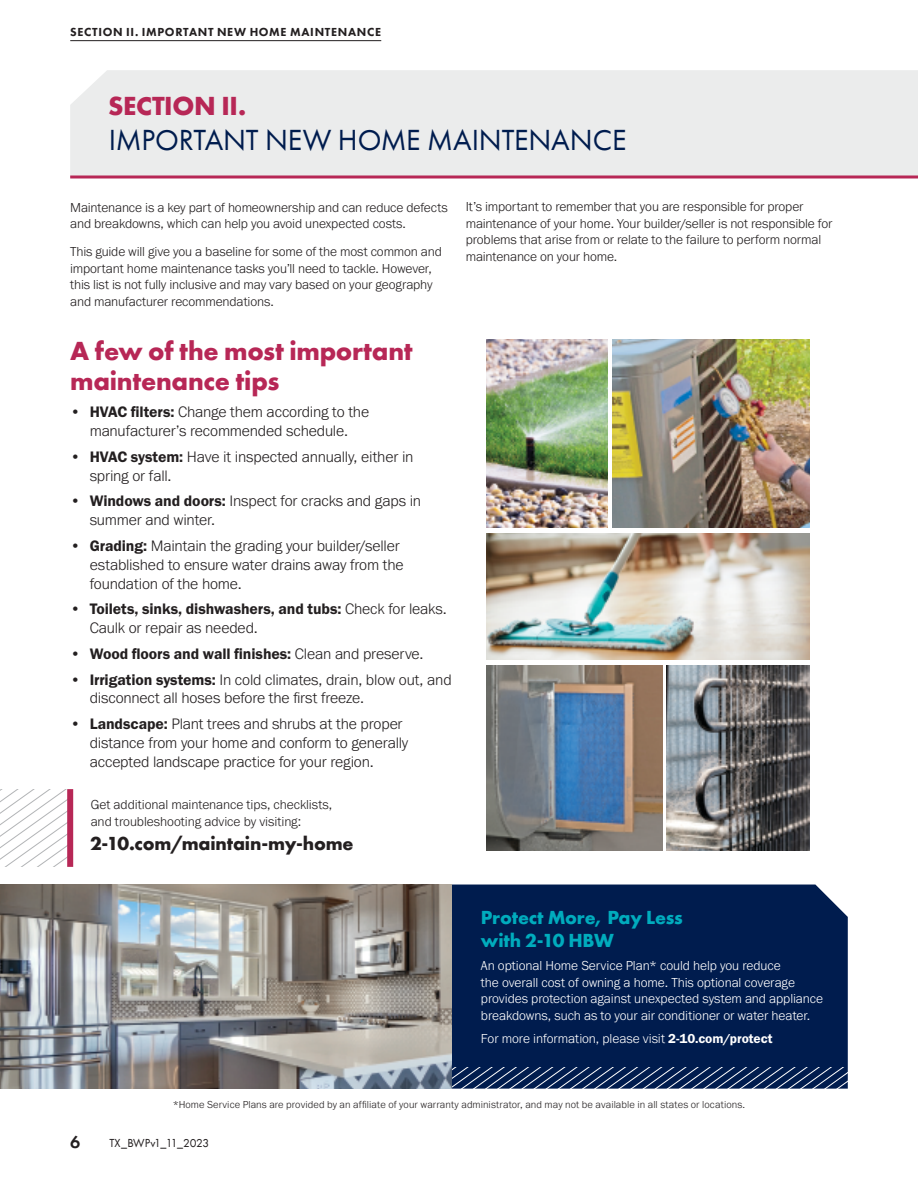
<style>
.page{position:relative;width:918px;height:1188px;background:#fff}
.page>*{position:absolute;margin:0;border:0;box-sizing:border-box;transform-origin:0 0}
.t1{font:30px "Futura PT";letter-spacing:-.005em;color:#001c4e}
.t2{font:700 27px/30px "Futura PT";letter-spacing:-.01em;color:#b72756}
.t3{font:700 19.5px/23.4px "Futura PT";letter-spacing:-.01em;color:#00acbd}
.t4{font:700 19.5px "Futura PT";letter-spacing:-.01em;color:#231f20}
.t5{font:600 18px "Futura PT";color:#231f20}
.t6{font:300 15.75px/18.9px "Franklin Gothic URW";letter-spacing:-.01em;color:#231f20}
.t7{font:15.75px "Franklin Gothic URW Dem";letter-spacing:-.005em;color:#231f20}
.t8{font:300 13.5px/16.5px "Franklin Gothic URW";letter-spacing:-.01em;color:#231f20}
.t9{font:300 13.5px/16.5px "Franklin Gothic URW";letter-spacing:-.005em;color:#fff}
.t10{font:800 12px "Futura PT";letter-spacing:.055em;color:#231f20}
.t11{font:12px "Futura PT";letter-spacing:-.03em;color:#231f20}
.t12{font:300 10.5px "Franklin Gothic URW";letter-spacing:.01em;color:#231f20}
.s1{font-family:"Franklin Gothic URW Dem";font-weight:400}
.s2{font-family:"Franklin Gothic URW";font-weight:300}
</style>
<div class="page">
<svg style="left:0;top:789px;width:67px;height:78px"></svg>
<div style="left:451px;top:885px;width:397px;height:183px;background:#001c4e"></div>
<hr style="left:70px;top:40px;width:311px;height:1px;background:#231f20">
<div style="left:70px;top:70px;width:848px;height:106px;background:#ebecec"></div>
<hr style="left:70px;top:176px;width:848px;height:2px;background:#b72756">
<svg style="left:451px;top:1068px;width:397px;height:21px;background:#283f69"></svg>
<img style="left:0;top:885px;width:451px;height:204px">
<img style="left:486px;top:534px;width:324px;height:126px">
<img style="left:486px;top:666px;width:176px;height:184px">
<img style="left:666px;top:666px;width:144px;height:184px">
<img style="left:612px;top:339px;width:198px;height:189px">
<img style="left:486px;top:339px;width:122px;height:189px">
<div style="left:67px;top:789px;width:6px;height:78px;background:#b72756"></div>
<p class="t10" style="left:70px;top:25px;width:312px">SECTION II. IMPORTANT NEW HOME MAINTENANCE</p>
<h2 class="t2" style="left:108px;top:90px;width:140px">SECTION II.</h2>
<h1 class="t1" style="left:109px;top:122px;width:519px">IMPORTANT NEW HOME MAINTENANCE</h1>
<p class="t8" style="left:70px;top:198px;width:379px">Maintenance is a key part of homeownership and can reduce defects and breakdowns, which can help you avoid unexpected costs.</p>
<p class="t8" style="left:70px;top:243px;width:373px">This guide will give you a baseline for some of the most common and important home maintenance tasks you’ll need to tackle. However, this list is not fully inclusive and may vary based on your geography and manufacturer recommendations.</p>
<h2 class="t2" style="left:70px;top:335px;width:344px">A few of the most important maintenance tips</h2>
<p class="t6" style="left:70px;top:402px;width:301px;text-align:center">• <span class="s1">HVAC filters:</span> Change them according to the manufacturer’s recommended schedule.</p>
<p class="t6" style="left:90px;top:447px;width:325px;text-indent:-19px">• <span class="s1">HVAC system:</span> Have it inspected annually, either in spring or fall.</p>
<p class="t6" style="left:90px;top:491px;width:333px;text-indent:-19px">• <span class="s1">Windows and doors:</span> Inspect for cracks and gaps in summer and winter.</p>
<p class="t6" style="left:90px;top:536px;width:316px;text-indent:-19px">• <span class="s1">Grading:</span> Maintain the grading your builder/seller established to ensure water drains away from the foundation of the home.</p>
<p class="t7" style="left:70px;top:599px;width:378px">• Toilets, sinks, dishwashers, and tubs: <span class="s2">Check for leaks.</span></p>
<p class="t6" style="left:90px;top:618px;width:170px">Caulk or repair as needed.</p>
<p class="t7" style="left:70px;top:644px;width:355px"><span class="s2">•</span> Wood floors and wall finishes: <span class="s2">Clean and preserve.</span></p>
<p class="t6" style="left:90px;top:670px;width:364px;text-indent:-19px">• <span class="s1">Irrigation systems:</span> In cold climates, drain, blow out, and disconnect all hoses before the first freeze.</p>
<p class="t6" style="left:90px;top:714px;width:320px;text-indent:-19px">• <span class="s1">Landscape:</span> Plant trees and shrubs at the proper distance from your home and conform to generally accepted landscape practice for your region.</p>
<p class="t8" style="left:91px;top:796px;width:243px">Get additional maintenance tips, checklists, and troubleshooting advice by visiting:</p>
<h3 class="t4" style="left:90px;top:831px;width:265px">2-10.com/maintain-my-home</h3>
<p class="t8" style="left:466px;top:198px;width:368px">It’s important to remember that you are responsible for proper maintenance of your home. Your builder/seller is not responsible for problems that arise from or relate to the failure to perform normal maintenance on your home.</p>
<h3 class="t3" style="left:481px;top:905px;width:204px">Protect More, Pay Less with 2-10 HBW</h3>
<p class="t9" style="left:481px;top:957px;width:344px">An optional Home Service Plan* could help you reduce<br>the overall cost of owning a home. This optional coverage provides protection against unexpected system and appliance breakdowns, such as to your air conditioner or water heater.</p>
<p class="t9" style="left:481px;top:1030px;width:293px">For more information, please visit <span class="s1">2-10.com/protect</span></p>
<p class="t12" style="left:173px;top:1098px;width:574px">*Home Service Plans are provided by an affiliate of your warranty administrator, and may not be available in all states or locations.</p>
<h3 class="t5" style="left:70px;top:1130px;width:12px">6</h3>
<p class="t11" style="left:109px;top:1136px;width:101px">TX_BWPv1_11_2023</p>
</div>
